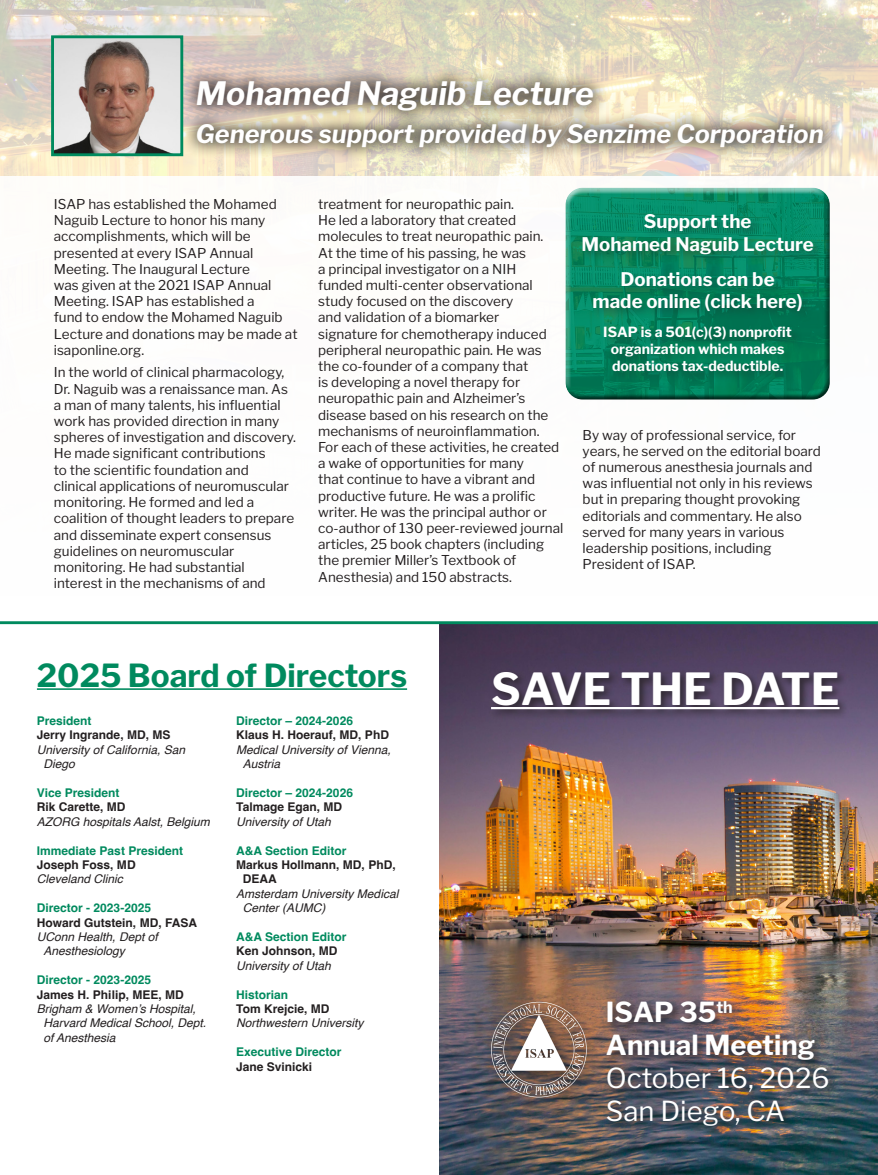
<style>
.page{position:relative;width:878px;height:1175px;background:#fff}
.page>*{position:absolute;margin:0;border:0;box-sizing:border-box;transform-origin:0 0}
.t1{font:700 43.95px "Libre Franklin";color:#fff}
.t2{font:italic 700 31.95px "Libre Franklin";color:#fff}
.t3{font:700 31.65px "Libre Franklin";color:#008a5e}
.t4{font:27.45px "Libre Franklin";color:#fff}
.t5{font:700 27.45px/32.8px "Libre Franklin";color:#fff}
.t6{font:italic 700 25.2px "Libre Franklin";color:#fff}
.t7{font:700 18.6px/22.4px "Libre Franklin";color:#fff;text-align:center}
.t8{font:700 13.95px/16.8px "Libre Franklin";color:#fff;text-align:center}
.t9{font:13.5px/16.2px "Libre Franklin";color:#231f20}
.t10{font:italic 12px/14.4px "Helvetica";color:#231f20}
.t11{font:700 12px/14.4px "Helvetica";color:#231f20}
.t12{font:700 12px "Helvetica";color:#008a5e}
</style>
<div class="page">
<hr style="left:37px;top:688px;width:370px;height:2px;background:#008a5e">
<img style="left:0;top:0;width:878px;height:176px">
<img style="left:439px;top:624px;width:439px;height:550px">
<div style="left:181px;top:65px;width:657px;height:97px;background:#231f20;opacity:.75"></div>
<div style="left:604px;top:999px;width:234px;height:137px;background:#231f20;opacity:.75"></div>
<img style="left:55px;top:39px;width:124px;height:113px">
<div style="left:51px;top:35px;width:132px;height:121px;border:3px solid #008a5e"></div>
<div style="left:565px;top:186px;width:267px;height:205px;background:#fff;opacity:.75"></div>
<div style="left:565px;top:192px;width:267px;height:209px;background:#231f20;opacity:.75"></div>
<div style="left:579px;top:211px;width:246px;height:172px;background:#231f20;opacity:.35"></div>
<hr style="left:0;top:621px;width:878px;height:3px;background:#008a5e">
<div style="left:488px;top:669px;width:361px;height:50px;background:#231f20;opacity:.75"></div>
<hr style="left:491px;top:707px;width:348px;height:2px;background:#fff">
<div style="left:483px;top:993px;width:120px;height:120px;background:#231f20;opacity:.75"></div>
<svg style="left:491px;top:1001px;width:95px;height:96px;background:#928179"></svg>
<p class="t2" style="left:196px;top:75px;width:399px">Mohamed Naguib Lecture</p>
<p class="t6" style="left:196px;top:118px;width:629px">Generous support provided by Senzime Corporation</p>
<p class="t9" style="left:54px;top:196px;width:245px">ISAP has established the Mohamed<br>Naguib Lecture to honor his many accomplishments, which will be presented at every ISAP Annual<br>Meeting. The Inaugural Lecture<br>was given at the 2021 ISAP Annual<br>Meeting. ISAP has established a<br>fund to endow the Mohamed Naguib<br>Lecture and donations may be made at isaponline.org.</p>
<p class="t9" style="left:54px;top:364px;width:244px">In the world of clinical pharmacology, Dr. Naguib was a renaissance man. As a man of many talents, his influential work has provided direction in many spheres of investigation and discovery.<br>He made significant contributions<br>to the scientific foundation and<br>clinical applications of neuromuscular monitoring. He formed and led a coalition of thought leaders to prepare and disseminate expert consensus guidelines on neuromuscular monitoring. He had substantial interest in the mechanisms of and</p>
<p class="t9" style="left:318px;top:196px;width:247px">treatment for neuropathic pain.<br>He led a laboratory that created molecules to treat neuropathic pain.<br>At the time of his passing, he was<br>a principal investigator on a NIH funded multi-center observational study focused on the discovery<br>and validation of a biomarker<br>signature for chemotherapy induced peripheral neuropathic pain. He was the co-founder of a company that<br>is developing a novel therapy for neuropathic pain and Alzheimer’s disease based on his research on the mechanisms of neuroinflammation.<br>For each of these activities, he created a wake of opportunities for many<br>that continue to have a vibrant and productive future. He was a prolific writer. He was the principal author or co-author of 130 peer-reviewed journal articles, 25 book chapters (including the premier Miller’s Textbook of Anesthesia) and 150 abstracts.</p>
<p class="t7" style="left:581px;top:210px;width:234px">Support the<br>Mohamed Naguib Lecture</p>
<p class="t7" style="left:592px;top:268px;width:211px">Donations can be<br>made online (click here)</p>
<p class="t8" style="left:603px;top:324px;width:190px">ISAP is a 501(c)(3) nonprofit organization which makes donations tax-deductible.</p>
<p class="t9" style="left:582px;top:426px;width:240px">By way of professional service, for years, he served on the editorial board of numerous anesthesia journals and was influential not only in his reviews but in preparing thought provoking editorials and commentary. He also served for many years in various leadership positions, including President of ISAP.</p>
<p class="t3" style="left:37px;top:656px;width:371px">2025 Board of Directors</p>
<p class="t12" style="left:37px;top:713px;width:56px">President</p>
<p class="t11" style="left:37px;top:729px;width:135px">Jerry Ingrande, MD, MS</p>
<p class="t10" style="left:43px;top:742px;width:143px;text-indent:-6px">University of California, San<br>Diego</p>
<p class="t12" style="left:37px;top:785px;width:84px">Vice President</p>
<p class="t11" style="left:37px;top:801px;width:90px">Rik Carette, MD</p>
<p class="t10" style="left:37px;top:814px;width:174px">AZORG hospitals Aalst, Belgium</p>
<p class="t12" style="left:37px;top:843px;width:148px">Immediate Past President</p>
<p class="t11" style="left:37px;top:858px;width:100px">Joseph Foss, MD</p>
<p class="t10" style="left:37px;top:872px;width:88px">Cleveland Clinic</p>
<p class="t12" style="left:37px;top:900px;width:116px">Director - 2023-2025</p>
<p class="t11" style="left:37px;top:916px;width:162px">Howard Gutstein, MD, FASA</p>
<p class="t10" style="left:43px;top:929px;width:116px;text-indent:-6px">UConn Health, Dept of<br>Anesthesiology</p>
<p class="t12" style="left:37px;top:972px;width:116px">Director - 2023-2025</p>
<p class="t11" style="left:37px;top:988px;width:148px">James H. Philip, MEE, MD</p>
<p class="t10" style="left:43px;top:1001px;width:164px;text-indent:-6px">Brigham &amp; Women’s Hospital,<br>Harvard Medical School, Dept. of Anesthesia</p>
<p class="t12" style="left:236px;top:713px;width:118px">Director – 2024-2026</p>
<p class="t11" style="left:236px;top:729px;width:154px">Klaus H. Hoerauf, MD, PhD</p>
<p class="t10" style="left:243px;top:742px;width:150px;text-indent:-6px">Medical University of Vienna,<br>Austria</p>
<p class="t12" style="left:236px;top:785px;width:118px">Director – 2024-2026</p>
<p class="t11" style="left:236px;top:801px;width:107px">Talmage Egan, MD</p>
<p class="t10" style="left:236px;top:814px;width:96px">University of Utah</p>
<p class="t12" style="left:236px;top:843px;width:112px">A&amp;A Section Editor</p>
<p class="t11" style="left:243px;top:858px;width:154px;text-indent:-6px">Markus Hollmann, MD, PhD,<br>DEAA</p>
<p class="t10" style="left:243px;top:886px;width:157px;text-indent:-6px">Amsterdam University Medical<br>Center (AUMC)</p>
<p class="t12" style="left:236px;top:929px;width:112px">A&amp;A Section Editor</p>
<p class="t11" style="left:236px;top:945px;width:103px">Ken Johnson, MD</p>
<p class="t10" style="left:236px;top:958px;width:96px">University of Utah</p>
<p class="t12" style="left:236px;top:987px;width:54px">Historian</p>
<p class="t11" style="left:236px;top:1002px;width:95px">Tom Krejcie, MD</p>
<p class="t10" style="left:236px;top:1016px;width:129px">Northwestern University</p>
<p class="t12" style="left:236px;top:1044px;width:107px">Executive Director</p>
<p class="t11" style="left:236px;top:1060px;width:78px">Jane Svinicki</p>
<p class="t1" style="left:491px;top:662px;width:350px">SAVE THE DATE</p>
<p class="t5" style="left:606px;top:995px;width:211px">ISAP 35<sup>th<br></sup>Annual Meeting</p>
<p class="t4" style="left:606px;top:1061px;width:225px">October 16, 2026</p>
<p class="t4" style="left:606px;top:1094px;width:181px">San Diego, CA</p>
</div>
